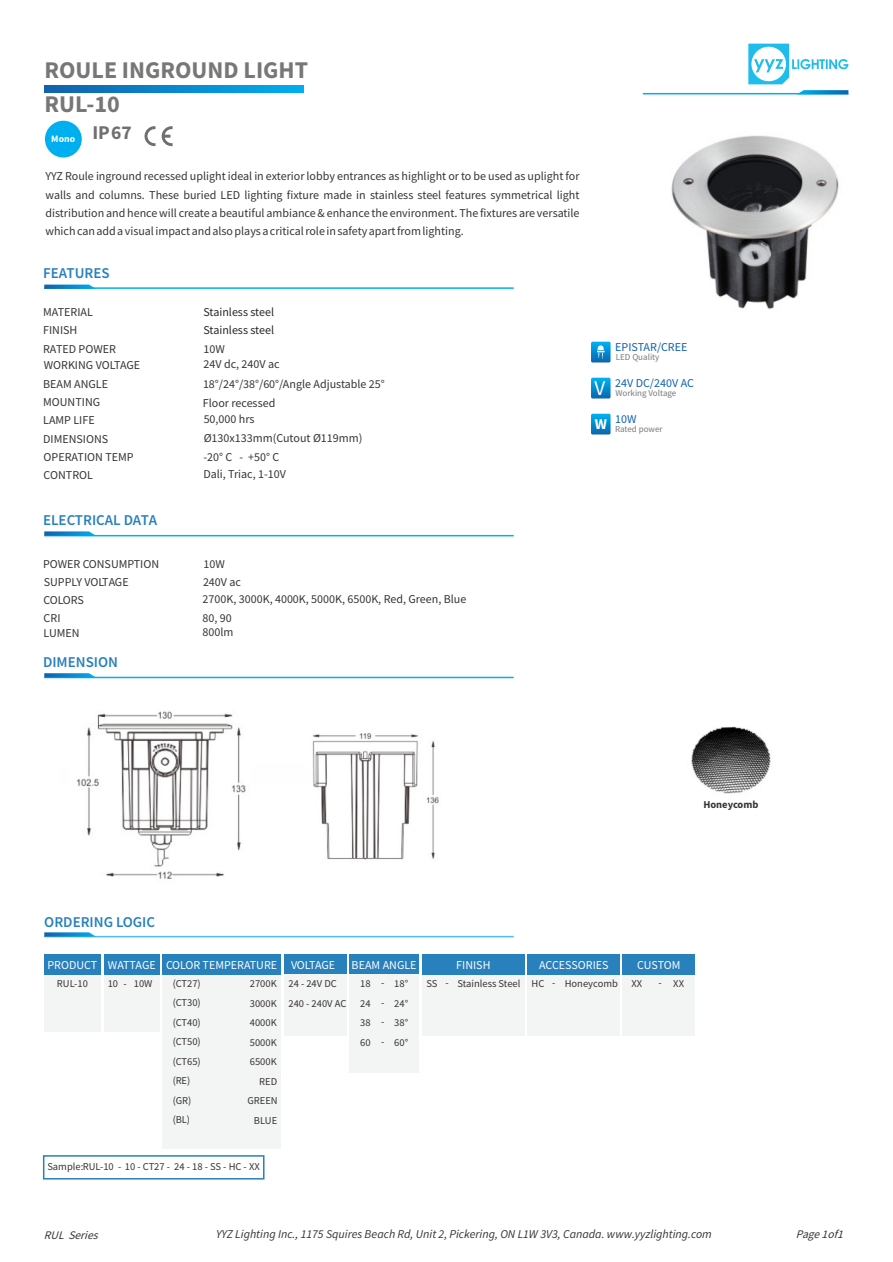
<style>
.page{position:relative;width:893px;height:1262px;background:#fff}
.page>*{position:absolute;margin:0;border:0;box-sizing:border-box;transform-origin:0 0}
.t1{font:700 24px/34px "Source Sans Pro";color:#777778}
.t2{font:21px "Source Sans Pro";color:#fefefe}
.t3{font:600 15px "Source Sans Pro";color:#2880bd}
.t4{font:12px/18px "Source Sans Pro";color:#373435}
.t5{font:italic 12px "Source Sans Pro";color:#373435}
.t6{font:12px "Source Sans Pro";color:#fefefe}
.t7{font:12px "Source Sans Pro";color:#282829}
.t8{font:12px "Source Sans Pro";color:#1261ac}
.t9{font:italic 11.55px "Source Sans Pro";color:#373435}
.t10{font:10.5px/19.5px "Source Sans Pro";color:#373435}
.t11{font:700 10.5px "Source Sans Pro";color:#373435}
.t12{font:700 9.75px "Source Sans Pro";color:#fefefe}
.t13{font:9px "Source Sans Pro";color:#7b7a7b}
</style>
<div class="page">
<svg style="left:748px;top:44px;width:100px;height:40px"></svg>
<hr style="left:643px;top:93px;width:205px;height:1px;background:#00afef">
<hr style="left:44px;top:287px;width:469px;height:2px;background:#00afef">
<svg style="left:44px;top:284px;width:52px;height:5px"></svg>
<hr style="left:44px;top:535px;width:469px;height:1px;background:#00afef">
<hr style="left:44px;top:676px;width:469px;height:2px;background:#00afef">
<svg style="left:44px;top:531px;width:52px;height:4px"></svg>
<svg style="left:44px;top:673px;width:52px;height:4px"></svg>
<svg style="left:796px;top:90px;width:52px;height:4px"></svg>
<div style="left:591px;top:342px;width:19px;height:20px;background:linear-gradient(to bottom,#00b1f0,#096bb4);border-radius:2px"></div>
<svg style="left:597px;top:345px;width:7px;height:14px"></svg>
<div style="left:591px;top:378px;width:19px;height:20px;background:linear-gradient(to bottom,#00b1f0,#096bb3);border-radius:2px"></div>
<div style="left:591px;top:414px;width:19px;height:20px;background:linear-gradient(to bottom,#00b1f0,#096bb4);border-radius:2px"></div>
<svg style="left:144px;top:126px;width:11px;height:20px"></svg>
<svg style="left:162px;top:126px;width:11px;height:20px"></svg>
<div style="left:45px;top:121px;width:37px;height:36px;background:#00afef;border-radius:50%"></div>
<svg style="left:45px;top:85px;width:258px;height:8px;background:#0987cd"></svg>
<hr style="left:44px;top:936px;width:469px;height:1px;background:#4fbdec">
<svg style="left:44px;top:932px;width:52px;height:4px"></svg>
<div style="left:43px;top:1155px;width:221px;height:24px;border:2px solid #2880bd"></div>
<div style="left:104px;top:974px;width:55px;height:57px;background:#f3f4f4"></div>
<div style="left:44px;top:974px;width:57px;height:57px;background:#f3f4f4"></div>
<div style="left:104px;top:954px;width:55px;height:21px;background:#2880bd"></div>
<div style="left:44px;top:954px;width:57px;height:21px;background:#2880bd"></div>
<div style="left:284px;top:954px;width:63px;height:21px;background:#2880bd"></div>
<div style="left:284px;top:974px;width:63px;height:62px;background:#f3f4f4"></div>
<div style="left:349px;top:954px;width:70px;height:21px;background:#2880bd"></div>
<div style="left:422px;top:954px;width:102px;height:21px;background:#2880bd"></div>
<div style="left:349px;top:974px;width:70px;height:99px;background:#f3f4f4"></div>
<div style="left:422px;top:974px;width:102px;height:61px;background:#f3f4f4"></div>
<div style="left:162px;top:954px;width:119px;height:21px;background:#2880bd"></div>
<div style="left:162px;top:974px;width:119px;height:174px;background:#f3f4f4"></div>
<div style="left:527px;top:954px;width:93px;height:21px;background:#2880bd"></div>
<div style="left:622px;top:954px;width:72px;height:21px;background:#2880bd"></div>
<div style="left:527px;top:974px;width:93px;height:61px;background:#f3f4f4"></div>
<div style="left:622px;top:974px;width:72px;height:61px;background:#f3f4f4"></div>
<img style="left:671px;top:135px;width:168px;height:174px">
<img style="left:76px;top:711px;width:170px;height:168px">
<img style="left:691px;top:726px;width:80px;height:68px">
<img style="left:312px;top:733px;width:127px;height:127px">
<h1 class="t1" style="left:44px;top:55px;width:265px">ROULE INGROUND LIGHT<br>RUL-10</h1>
<p class="t12" style="left:51px;top:135px;width:82px">Mono <sup>IP67</sup></p>
<p class="t4" style="left:45px;top:168px;width:535px;text-align:justify">YYZ Roule inground recessed uplight ideal in exterior lobby entrances as highlight or to be used as uplight for walls and columns. These buried LED lighting fixture made in stainless steel features symmetrical light distribution and hence will create a beautiful ambiance &amp; enhance the environment. The fixtures are versatile which can add a visual impact and also plays a critical role in safety apart from lighting.</p>
<p class="t3" style="left:43px;top:267px;width:68px">FEATURES</p>
<p class="t4" style="left:43px;top:304px;width:51px">MATERIAL</p>
<p class="t7" style="left:203px;top:307px;width:72px">Stainless steel</p>
<p class="t4" style="left:43px;top:322px;width:36px">FINISH</p>
<p class="t7" style="left:203px;top:325px;width:72px">Stainless steel</p>
<p class="t4" style="left:43px;top:341px;width:74px">RATED POWER</p>
<p class="t4" style="left:43px;top:376px;width:66px">BEAM ANGLE</p>
<p class="t4" style="left:43px;top:412px;width:53px">LAMP LIFE</p>
<p class="t4" style="left:44px;top:357px;width:98px">WORKING VOLTAGE</p>
<p class="t4" style="left:43px;top:394px;width:58px">MOUNTING</p>
<p class="t4" style="left:203px;top:341px;width:23px">10W</p>
<p class="t4" style="left:203px;top:355px;width:183px;line-height:20px">24V dc, 240V ac<br>18°/24°/38°/60°/Angle Adjustable 25°</p>
<p class="t4" style="left:204px;top:411px;width:52px">50,000 hrs</p>
<p class="t4" style="left:203px;top:394px;width:74px">Floor recessed</p>
<p class="t4" style="left:43px;top:431px;width:92px">DIMENSIONS<br>OPERATION TEMP</p>
<p class="t4" style="left:203px;top:429px;width:160px;line-height:19.2px">Ø130x133mm(Cutout Ø119mm) -20° C - +50° C</p>
<p class="t4" style="left:44px;top:467px;width:51px">CONTROL</p>
<p class="t4" style="left:203px;top:466px;width:84px">Dali, Triac, 1-10V</p>
<p class="t3" style="left:43px;top:514px;width:116px">ELECTRICAL DATA</p>
<p class="t4" style="left:43px;top:556px;width:117px">POWER CONSUMPTION<br>SUPPLY VOLTAGE<br>COLORS</p>
<p class="t4" style="left:203px;top:556px;width:23px">10W</p>
<p class="t4" style="left:203px;top:574px;width:265px;line-height:17.2px">240V ac<br>2700K, 3000K, 4000K, 5000K, 6500K, Red, Green, Blue</p>
<p class="t4" style="left:203px;top:612px;width:32px;line-height:14.4px">80, 90<br>800lm</p>
<p class="t4" style="left:44px;top:612px;width:38px;line-height:14.4px">CRI<br>LUMEN</p>
<p class="t3" style="left:43px;top:656px;width:77px">DIMENSION</p>
<p class="t8" style="left:615px;top:342px;width:74px">EPISTAR/CREE</p>
<p class="t13" style="left:616px;top:353px;width:45px">LED Quality</p>
<p class="t8" style="left:615px;top:378px;width:80px">24V DC/240V AC</p>
<h2 class="t2" style="left:594px;top:379px;width:12px">V</h2>
<p class="t13" style="left:615px;top:389px;width:62px">Working Voltage</p>
<p class="t8" style="left:615px;top:414px;width:23px">10W</p>
<p class="t13" style="left:594px;top:425px;width:69px"><sup>W</sup> Rated power</p>
<p class="t11" style="left:703px;top:800px;width:57px">Honeycomb</p>
<p class="t3" style="left:44px;top:915px;width:112px">ORDERING LOGIC</p>
<p class="t6" style="left:47px;top:959px;width:51px">PRODUCT</p>
<p class="t6" style="left:291px;top:959px;width:45px">VOLTAGE</p>
<p class="t10" style="left:288px;top:974px;width:59px">24 - 24V DC<br>240 - 240V AC</p>
<p class="t6" style="left:108px;top:959px;width:49px">WATTAGE</p>
<p class="t6" style="left:166px;top:959px;width:113px">COLOR TEMPERATURE</p>
<p class="t10" style="left:173px;top:993px;width:30px">(CT30)</p>
<p class="t6" style="left:351px;top:959px;width:66px">BEAM ANGLE</p>
<p class="t6" style="left:456px;top:959px;width:36px">FINISH</p>
<p class="t10" style="left:445px;top:973px;width:5px">-</p>
<p class="t10" style="left:360px;top:994px;width:12px">24</p>
<p class="t10" style="left:173px;top:974px;width:30px">(CT27)</p>
<p class="t10" style="left:173px;top:1013px;width:30px">(CT40) (CT50)</p>
<p class="t10" style="left:173px;top:1071px;width:20px;text-align:justify">(RE) (GR) (BL)</p>
<p class="t10" style="left:426px;top:974px;width:13px">SS</p>
<p class="t10" style="left:457px;top:975px;width:64px">Stainless Steel</p>
<p class="t10" style="left:394px;top:974px;width:15px">18°</p>
<p class="t10" style="left:394px;top:1014px;width:15px">38°<br>60°</p>
<p class="t10" style="left:360px;top:974px;width:12px">18</p>
<p class="t10" style="left:360px;top:1013px;width:12px">38<br>60</p>
<p class="t10" style="left:57px;top:974px;width:32px">RUL-10</p>
<p class="t10" style="left:108px;top:974px;width:46px">10 - 10W</p>
<p class="t10" style="left:250px;top:974px;width:28px;text-align:justify">2700K 3000K 4000K 5000K</p>
<p class="t10" style="left:247px;top:1052px;width:32px;text-align:right">6500K<br>RED<br>GREEN<br>BLUE</p>
<p class="t10" style="left:381px;top:973px;width:5px">-</p>
<p class="t10" style="left:381px;top:1013px;width:5px">- -</p>
<p class="t10" style="left:394px;top:994px;width:15px">24°</p>
<p class="t10" style="left:381px;top:993px;width:5px">-</p>
<p class="t10" style="left:173px;top:1052px;width:30px">(CT65)</p>
<p class="t6" style="left:539px;top:959px;width:71px">ACCESSORIES</p>
<p class="t6" style="left:637px;top:959px;width:45px">CUSTOM</p>
<p class="t10" style="left:531px;top:974px;width:88px">HC - Honeycomb</p>
<p class="t10" style="left:631px;top:974px;width:12px">XX</p>
<p class="t10" style="left:658px;top:974px;width:27px">- XX</p>
<p class="t10" style="left:47px;top:1157px;width:214px">Sample:RUL-10 - 10 - CT27 - 24 - 18 - SS - HC - XX</p>
<p class="t9" style="left:44px;top:1230px;width:58px">RUL Series</p>
<p class="t5" style="left:216px;top:1228px;width:497px">YYZ Lighting Inc., 1175 Squires Beach Rd, Unit 2, Pickering, ON L1W 3V3, Canada. www.yyzlighting.com</p>
<p class="t9" style="left:796px;top:1229px;width:51px">Page1of1</p>
</div>
